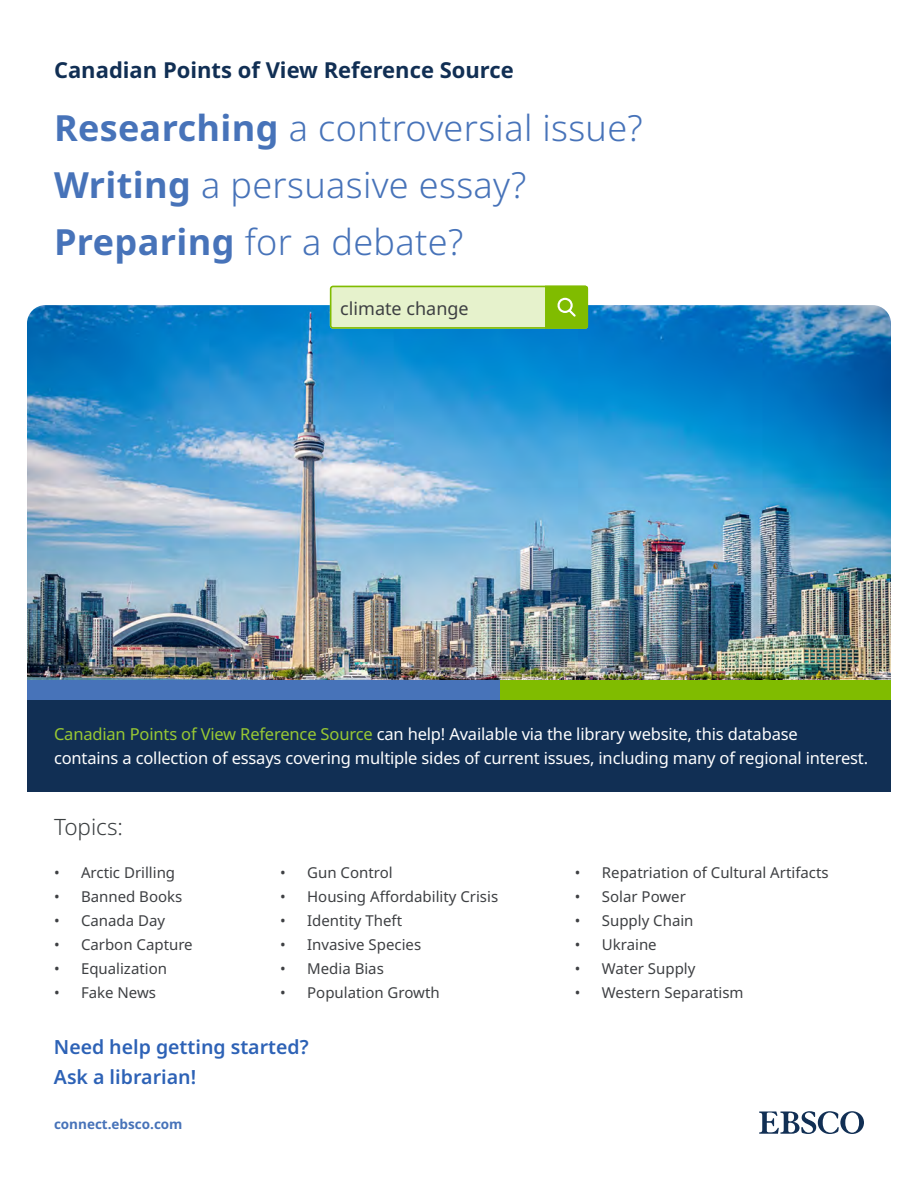
<style>
.page{position:relative;width:918px;height:1188px;background:#fff}
.page>*{position:absolute;margin:0;border:0;box-sizing:border-box;transform-origin:0 0}
.t1{font:300 36px "Noto Sans";letter-spacing:.01em;color:#4773b9}
.t2{font:300 22.5px "Noto Sans";color:#3c4042}
.t3{font:700 22.05px "Noto Sans";color:#112f54}
.t4{font:600 19.5px/30px "Noto Sans";color:#2d62b6}
.t5{font:18px "Noto Sans";color:#3d3f42}
.t6{font:16.5px/24px "Noto Sans";letter-spacing:-.01em;color:#fff}
.t7{font:15px "Noto Sans";color:#3e4043}
.t8{font:700 13.5px "Noto Sans";color:#4773b9}
.s1{font-weight:700}
.s2{color:#99c933}
</style>
<div class="page">
<img style="left:27px;top:305px;width:864px;height:376px">
<div style="left:27px;top:694px;width:864px;height:97px;background:#112f54"></div>
<div style="left:27px;top:681px;width:473px;height:19px;background:#4773b9"></div>
<div style="left:500px;top:681px;width:391px;height:19px;background:#80bc00"></div>
<svg style="left:330px;top:286px;width:258px;height:42px"></svg>
<svg style="left:759px;top:1111px;width:105px;height:23px"></svg>
<p class="t3" style="left:54px;top:54px;width:461px">Canadian Points of View Reference Source</p>
<p class="t1" style="left:54px;top:103px;width:590px"><span class="s1">Researching</span> a controversial issue?</p>
<p class="t1" style="left:54px;top:160px;width:474px"><span class="s1">Writing</span> a persuasive essay?</p>
<p class="t1" style="left:54px;top:217px;width:411px"><span class="s1">Preparing</span> for a debate?</p>
<p class="t5" style="left:340px;top:296px;width:130px">climate change</p>
<h1 class="t6" style="left:54px;top:722px;width:816px"><span class="s2">Canadian Points of View Reference Source</span> can help! Available via the library website, this database<br>contains a collection of essays covering multiple sides of current issues, including many of regional interest.</h1>
<h2 class="t2" style="left:54px;top:811px;width:71px">Topics:</h2>
<p class="t7" style="left:54px;top:862px;width:123px">• Arctic Drilling</p>
<p class="t7" style="left:54px;top:886px;width:130px">• Banned Books</p>
<p class="t7" style="left:54px;top:910px;width:113px">• Canada Day</p>
<p class="t7" style="left:54px;top:934px;width:140px">• Carbon Capture</p>
<p class="t7" style="left:54px;top:958px;width:115px">• Equalization</p>
<p class="t7" style="left:54px;top:982px;width:104px">• Fake News</p>
<p class="t7" style="left:280px;top:862px;width:114px">• Gun Control</p>
<p class="t7" style="left:280px;top:886px;width:220px">• Housing Affordability Crisis</p>
<p class="t7" style="left:280px;top:910px;width:123px">• Identity Theft</p>
<p class="t7" style="left:280px;top:934px;width:143px">• Invasive Species</p>
<p class="t7" style="left:280px;top:958px;width:105px">• Media Bias</p>
<p class="t7" style="left:280px;top:982px;width:161px">• Population Growth</p>
<h3 class="t4" style="left:54px;top:1033px;width:256px">Need help getting started?<br>Ask a librarian!</h3>
<p class="t8" style="left:54px;top:1114px;width:130px">connect.ebsco.com</p>
<p class="t7" style="left:575px;top:862px;width:255px">• Repatriation of Cultural Artifacts</p>
<p class="t7" style="left:575px;top:886px;width:112px">• Solar Power</p>
<p class="t7" style="left:575px;top:910px;width:120px">• Supply Chain</p>
<p class="t7" style="left:575px;top:934px;width:83px">• Ukraine</p>
<p class="t7" style="left:575px;top:958px;width:122px">• Water Supply</p>
<p class="t7" style="left:575px;top:982px;width:170px">• Western Separatism</p>
</div>
